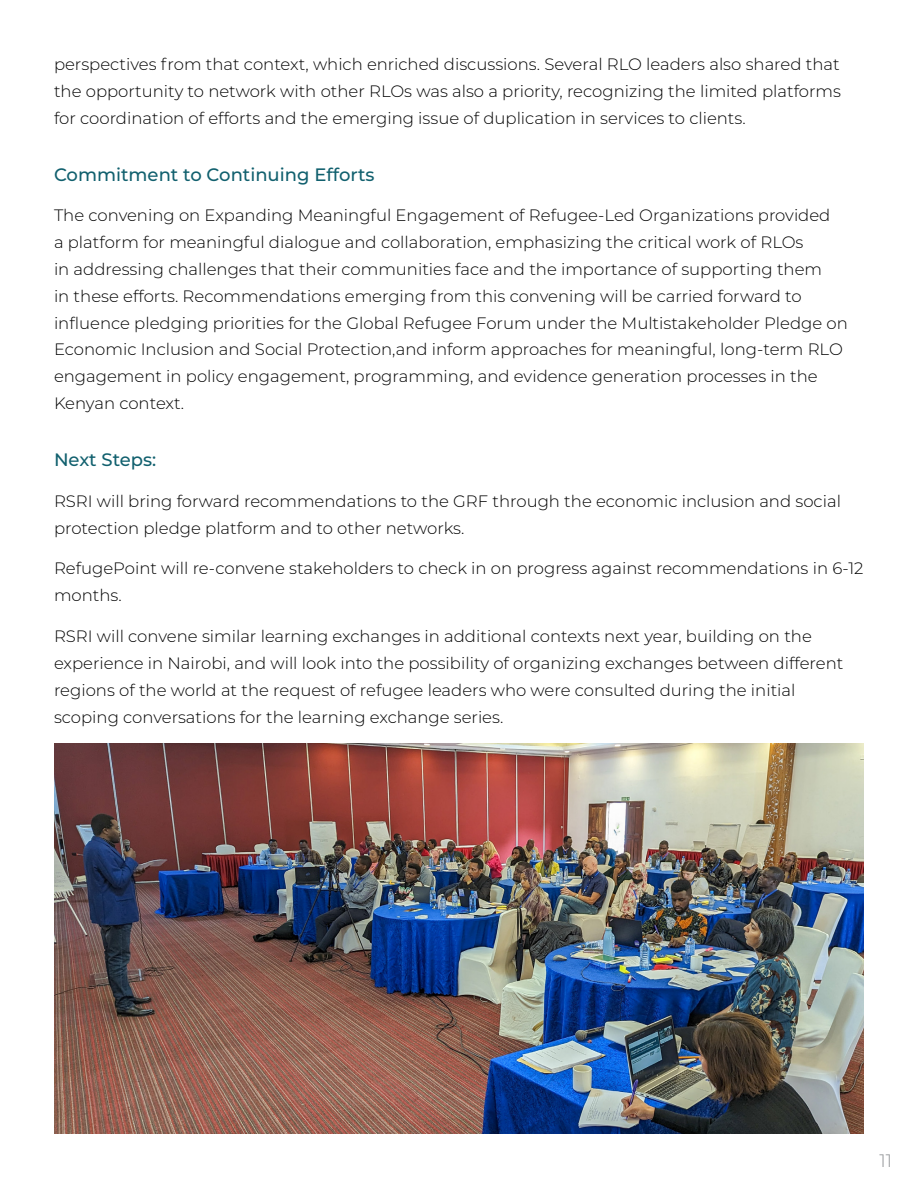
<style>
.page{position:relative;width:918px;height:1188px;background:#fff}
.page>*{position:absolute;margin:0;border:0;box-sizing:border-box;transform-origin:0 0}
.Cover_Title_white{font:500 18px "Montserrat";color:#11606e}
.t1{font:300 18px "Montserrat";color:#919396}
.Cover_Title_white-2{font:300 16.5px/27px "Montserrat";color:#000}
</style>
<div class="page">
<img style="left:54px;top:743px;width:810px;height:391px">
<p class="Cover_Title_white-2" style="left:54px;top:50px;width:788px;text-align:justify">perspectives from that context, which enriched discussions. Several RLO leaders also shared that the opportunity to network with other RLOs was also a priority, recognizing the limited platforms for coordination of efforts and the emerging issue of duplication in services to clients.</p>
<p class="Cover_Title_white" style="left:54px;top:162px;width:322px">Commitment to Continuing Efforts</p>
<p class="Cover_Title_white-2" style="left:54px;top:202px;width:795px">The convening on Expanding Meaningful Engagement of Refugee-Led Organizations provided<br>a platform for meaningful dialogue and collaboration, emphasizing the critical work of RLOs<br>in addressing challenges that their communities face and the importance of supporting them<br>in these efforts. Recommendations emerging from this convening will be carried forward to influence pledging priorities for the Global Refugee Forum under the Multistakeholder Pledge on Economic Inclusion and Social Protection,and inform approaches for meaningful, long-term RLO engagement in policy engagement, programming, and evidence generation processes in the Kenyan context.</p>
<p class="Cover_Title_white" style="left:54px;top:447px;width:104px">Next Steps:</p>
<p class="Cover_Title_white-2" style="left:54px;top:487px;width:788px">RSRI will bring forward recommendations to the GRF through the economic inclusion and social protection pledge platform and to other networks.</p>
<p class="Cover_Title_white-2" style="left:54px;top:554px;width:811px">RefugePoint will re-convene stakeholders to check in on progress against recommendations in 6-12 months.</p>
<p class="Cover_Title_white-2" style="left:54px;top:622px;width:791px">RSRI will convene similar learning exchanges in additional contexts next year, building on the experience in Nairobi, and will look into the possibility of organizing exchanges between different regions of the world at the request of refugee leaders who were consulted during the initial scoping conversations for the learning exchange series.</p>
<p class="t1" style="left:879px;top:1148px;width:14px">11</p>
</div>
